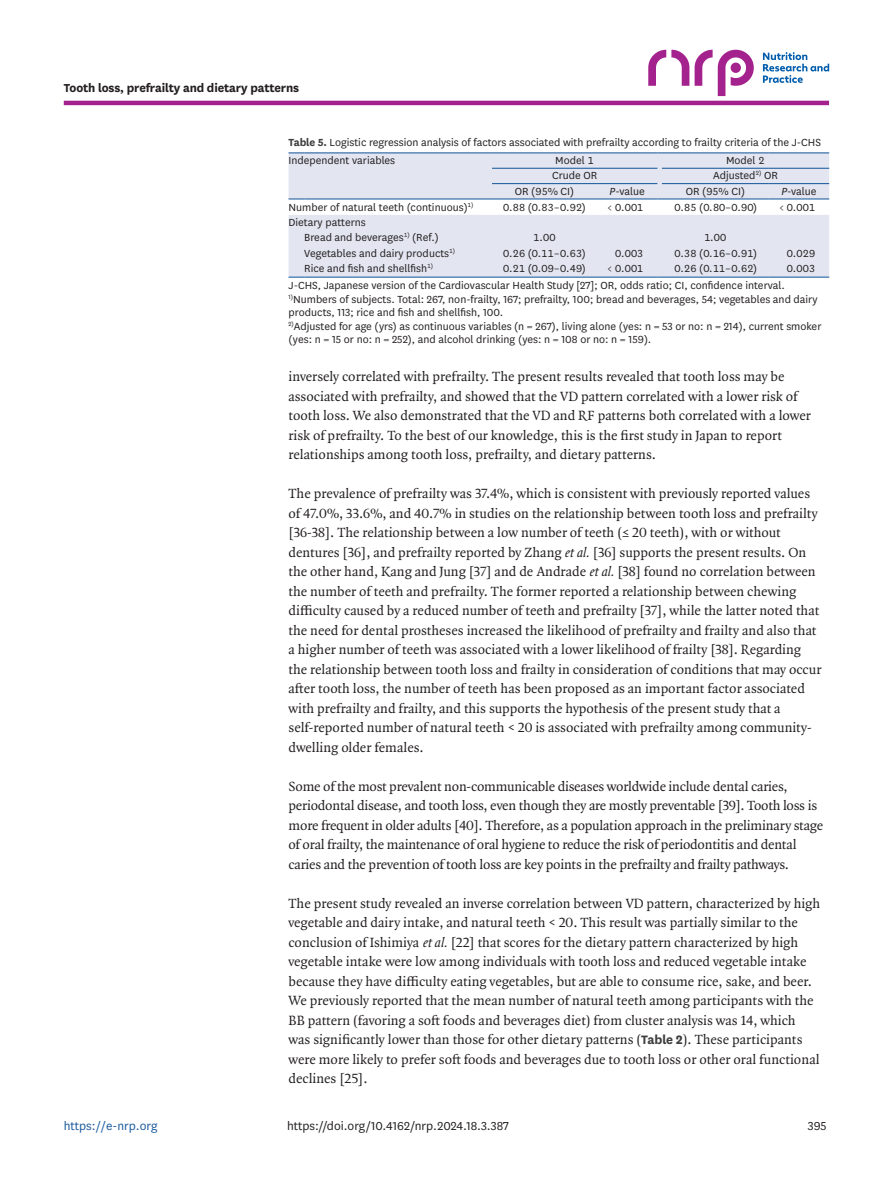
<style>
.page{position:relative;width:893px;height:1191px;background:#fff}
.page>*{position:absolute;margin:0;border:0;box-sizing:border-box;transform-origin:0 0}
.body_p{font:14.25px/19.5px "Quadraat OT";color:#231f20}
.body_p_first{font:14.25px/19.5px "Quadraat OT";color:#231f20}
.t1{font:13.5px "National";color:#231f20}
.t2{font:700 13.5px "National";letter-spacing:-.01em;color:#231f20}
.t3{font:13.5px "National";color:#1a5a9d}
.table-wrap-foot_p{font:12px/13.5px "National";color:#231f20}
.table-wrap_caption{font:12px/17.7px "National";color:#231f20}
.table-wrap-foot_p_fi{font:12px "National";color:#231f20}
.s1{font-weight:700;color:#3e3e3f}
.s2{font-style:italic}
.s3{font-family:"National";font-weight:700;color:#3e3e3f}
</style>
<div class="page">
<hr style="left:64px;top:101px;width:765px;height:4px;background:#a4228e">
<svg style="left:695px;top:50px;width:59px;height:46px"></svg>
<svg style="left:648px;top:50px;width:41px;height:36px"></svg>
<svg style="left:763px;top:52px;width:66px;height:31px"></svg>
<svg style="left:289px;top:153px;width:540px;height:124px;background:#e3e7f1"></svg>
<svg style="left:289px;top:152px;width:15px;height:1px"></svg>
<hr style="left:304px;top:152px;width:188px;height:1px;background:#1a5a9d">
<hr style="left:492px;top:152px;width:105px;height:1px;background:#1a5a9d">
<hr style="left:597px;top:152px;width:60px;height:1px;background:#1a5a9d">
<hr style="left:662px;top:152px;width:107px;height:1px;background:#1a5a9d">
<hr style="left:769px;top:152px;width:60px;height:1px;background:#1a5a9d">
<hr style="left:492px;top:168px;width:105px;height:1px;background:#1a5a9d">
<hr style="left:597px;top:168px;width:60px;height:1px;background:#1a5a9d">
<hr style="left:662px;top:168px;width:107px;height:1px;background:#1a5a9d">
<hr style="left:769px;top:168px;width:60px;height:1px;background:#1a5a9d">
<hr style="left:492px;top:183px;width:105px;height:1px;background:#1a5a9d">
<hr style="left:597px;top:183px;width:60px;height:1px;background:#1a5a9d">
<hr style="left:662px;top:183px;width:107px;height:1px;background:#1a5a9d">
<hr style="left:769px;top:183px;width:60px;height:1px;background:#1a5a9d">
<svg style="left:289px;top:198px;width:15px;height:1px"></svg>
<hr style="left:304px;top:198px;width:188px;height:1px;background:#1a5a9d">
<hr style="left:492px;top:198px;width:105px;height:1px;background:#1a5a9d">
<hr style="left:597px;top:198px;width:60px;height:1px;background:#1a5a9d">
<hr style="left:662px;top:198px;width:107px;height:1px;background:#1a5a9d">
<hr style="left:769px;top:198px;width:60px;height:1px;background:#1a5a9d">
<svg style="left:289px;top:277px;width:15px;height:1px"></svg>
<hr style="left:304px;top:277px;width:188px;height:1px;background:#1a5a9d">
<hr style="left:492px;top:277px;width:105px;height:1px;background:#1a5a9d">
<hr style="left:597px;top:277px;width:60px;height:1px;background:#1a5a9d">
<hr style="left:662px;top:277px;width:107px;height:1px;background:#1a5a9d">
<hr style="left:769px;top:277px;width:60px;height:1px;background:#1a5a9d">
<p class="t2" style="left:64px;top:78px;width:237px">Tooth loss, prefrailty and dietary patterns</p>
<p class="table-wrap_caption" style="left:289px;top:133px;width:534px"><span class="s1">Table 5.</span> Logistic regression analysis of factors associated with prefrailty according to frailty criteria of the J-CHS<br>Independent variables</p>
<p class="table-wrap-foot_p" style="left:555px;top:153px;width:41px">Model 1</p>
<p class="table-wrap-foot_p" style="left:726px;top:153px;width:41px">Model 2</p>
<p class="table-wrap-foot_p" style="left:552px;top:168px;width:47px">Crude OR</p>
<p class="table-wrap-foot_p" style="left:713px;top:168px;width:66px">Adjusted<sup>2)</sup> OR</p>
<p class="table-wrap-foot_p" style="left:515px;top:184px;width:61px">OR (95% CI)</p>
<p class="table-wrap-foot_p" style="left:610px;top:184px;width:37px"><span class="s2">P</span>-value</p>
<p class="table-wrap-foot_p" style="left:686px;top:184px;width:61px">OR (95% CI)</p>
<p class="table-wrap-foot_p" style="left:781px;top:184px;width:37px"><span class="s2">P</span>-value</p>
<p class="table-wrap-foot_p" style="left:289px;top:200px;width:187px">Number of natural teeth (continuous)<sup>1)</sup></p>
<p class="table-wrap-foot_p" style="left:503px;top:200px;width:84px">0.88 (0.83–0.92)</p>
<p class="table-wrap-foot_p" style="left:608px;top:200px;width:38px">&lt; 0.001</p>
<p class="table-wrap-foot_p" style="left:674px;top:200px;width:84px">0.85 (0.80–0.90)</p>
<p class="table-wrap-foot_p" style="left:779px;top:200px;width:38px">&lt; 0.001</p>
<p class="table-wrap-foot_p" style="left:304px;top:214px;width:136px;line-height:15.3px;text-indent:-16px">Dietary patterns<br>Bread and beverages<sup>1)</sup> (Ref.)</p>
<p class="table-wrap-foot_p" style="left:533px;top:230px;width:24px">1.00</p>
<p class="table-wrap-foot_p" style="left:704px;top:230px;width:24px">1.00</p>
<p class="t3" style="left:64px;top:1116px;width:95px">https://e-nrp.org</p>
<p class="table-wrap-foot_p" style="left:304px;top:246px;width:152px">Vegetables and dairy products<sup>1)</sup></p>
<p class="table-wrap-foot_p" style="left:503px;top:246px;width:84px">0.26 (0.11–0.63)</p>
<p class="table-wrap-foot_p" style="left:615px;top:246px;width:30px">0.003</p>
<p class="table-wrap-foot_p" style="left:674px;top:246px;width:84px">0.38 (0.16–0.91)</p>
<p class="table-wrap-foot_p" style="left:787px;top:246px;width:30px">0.029</p>
<p class="table-wrap-foot_p" style="left:304px;top:261px;width:130px">Rice and fish and shellfish<sup>1)</sup></p>
<p class="table-wrap-foot_p" style="left:503px;top:261px;width:84px">0.21 (0.09–0.49)</p>
<p class="table-wrap-foot_p" style="left:608px;top:261px;width:38px">&lt; 0.001</p>
<p class="table-wrap-foot_p" style="left:674px;top:261px;width:84px">0.26 (0.11–0.62)</p>
<p class="table-wrap-foot_p" style="left:787px;top:261px;width:30px">0.003</p>
<p class="table-wrap-foot_p_fi" style="left:289px;top:278px;width:498px">J-CHS, Japanese version of the Cardiovascular Health Study [27]; OR, odds ratio; CI, confidence interval.</p>
<p class="table-wrap-foot_p" style="left:289px;top:292px;width:530px"><sup>1)</sup>Numbers of subjects. Total: 267, non-frailty, 167; prefrailty, 100; bread and beverages, 54; vegetables and dairy products, 113; rice and fish and shellfish, 100.</p>
<p class="table-wrap-foot_p" style="left:289px;top:319px;width:534px"><sup>2)</sup>Adjusted for age (yrs) as continuous variables (n = 267), living alone (yes: n = 53 or no: n = 214), current smoker (yes: n = 15 or no: n = 252), and alcohol drinking (yes: n = 108 or no: n = 159).</p>
<p class="body_p_first" style="left:289px;top:367px;width:524px">inversely correlated with prefrailty. The present results revealed that tooth loss may be associated with prefrailty, and showed that the VD pattern correlated with a lower risk of tooth loss. We also demonstrated that the VD and RF patterns both correlated with a lower risk of prefrailty. To the best of our knowledge, this is the first study in Japan to report relationships among tooth loss, prefrailty, and dietary patterns.</p>
<p class="body_p" style="left:289px;top:484px;width:534px">The prevalence of prefrailty was 37.4%, which is consistent with previously reported values of 47.0%, 33.6%, and 40.7% in studies on the relationship between tooth loss and prefrailty [36-38]. The relationship between a low number of teeth (≤ 20 teeth), with or without dentures [36], and prefrailty reported by Zhang <span class="s2">etal.</span>[36] supports the present results. On the other hand, Kang and Jung [37] and de Andrade <span class="s2">etal.</span>[38] found no correlation between the number of teeth and prefrailty. The former reported a relationship between chewing difficulty caused by a reduced number of teeth and prefrailty [37], while the latter noted that the need for dental prostheses increased the likelihood of prefrailty and frailty and also that a higher number of teeth was associated with a lower likelihood of frailty [38]. Regarding the relationship between tooth loss and frailty in consideration of conditions that may occur after tooth loss, the number of teeth has been proposed as an important factor associated with prefrailty and frailty, and this supports the hypothesis of the present study that a self-reported number of natural teeth &lt; 20 is associated with prefrailty among community&shy;dwelling older females.</p>
<p class="body_p" style="left:289px;top:776px;width:536px">Some of the most prevalent non-communicable diseases worldwide include dental caries, periodontal disease, and tooth loss, even though they are mostly preventable [39]. Tooth loss is more frequent in older adults [40]. Therefore, as a population approach in the preliminary stage of oral frailty, the maintenance of oral hygiene to reduce the risk of periodontitis and dental caries and the prevention of tooth loss are key points in the prefrailty and frailty pathways.</p>
<p class="body_p" style="left:289px;top:893px;width:533px">The present study revealed an inverse correlation between VD pattern, characterized by high vegetable and dairy intake, and natural teeth &lt; 20. This result was partially similar to the conclusion of Ishimiya <span class="s2">etal.</span>[22] that scores for the dietary pattern characterized by high vegetable intake were low among individuals with tooth loss and reduced vegetable intake because they have difficulty eating vegetables, but are able to consume rice, sake, and beer.<br>We previously reported that the mean number of natural teeth among participants with the BB pattern (favoring a soft foods and beverages diet) from cluster analysis was 14, which was significantly lower than those for other dietary patterns (<span class="s3">Table 2</span>). These participants were more likely to prefer soft foods and beverages due to tooth loss or other oral functional declines [25].</p>
<p class="t1" style="left:287px;top:1116px;width:223px">https://doi.org/10.4162/nrp.2024.18.3.387</p>
<p class="t1" style="left:808px;top:1116px;width:20px">395</p>
</div>
